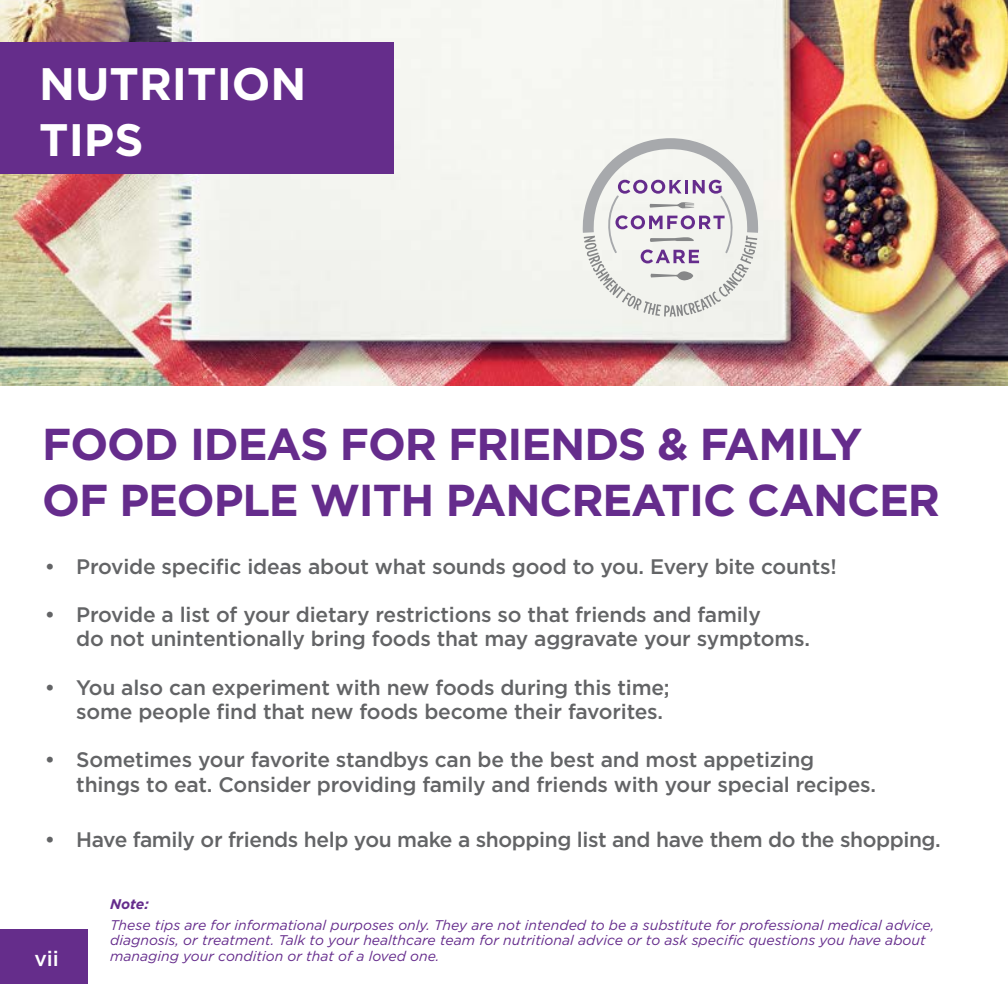
<style>
.page{position:relative;width:1008px;height:1008px;background:#fff}
.page>*{position:absolute;margin:0;border:0;box-sizing:border-box;transform-origin:0 0}
.t1{font:700 45.5px/56px "Gotham";color:#fff}
.t2{font:700 44.62px/56px "Gotham";letter-spacing:-.025em;color:#652c8c}
.t3{font:500 21px/24.5px "Gotham";letter-spacing:-.01em;color:#636466}
.t4{font:500 21px "Gotham";color:#fff}
.t5{font:italic 14px/15.8px "Gotham";color:#652c8c}
.t6{font:italic 700 14px "Gotham";color:#652c8c}
</style>
<div class="page">
<img style="left:0;top:0;width:1008px;height:386px">
<div style="left:0;top:42px;width:394px;height:131px;background:#652d8b"></div>
<div style="left:0;top:930px;width:87px;height:54px;background:#652d8b"></div>
<svg style="left:582px;top:138px;width:177px;height:179px"></svg>
<h1 class="t1" style="left:39px;top:54px;width:269px">NUTRITION<br>TIPS</h1>
<h2 class="t2" style="left:42px;top:416px;width:899px">FOOD IDEAS FOR FRIENDS &amp; FAMILY<br>OF PEOPLE WITH PANCREATIC CANCER</h2>
<p class="t3" style="left:45px;top:554px;width:794px">• Provide specific ideas about what sounds good to you. Every bite counts!</p>
<p class="t3" style="left:76px;top:602px;width:735px;text-indent:-32px">• Provide a list of your dietary restrictions so that friends and family<br>do not unintentionally bring foods that may aggravate your symptoms.</p>
<p class="t3" style="left:76px;top:674px;width:595px;text-indent:-32px">• You also can experiment with new foods during this time; some people find that new foods become their favorites.</p>
<p class="t3" style="left:76px;top:747px;width:801px;text-indent:-32px">• Sometimes your favorite standbys can be the best and most appetizing things to eat. Consider providing family and friends with your special recipes.</p>
<p class="t3" style="left:45px;top:827px;width:898px">• Have family or friends help you make a shopping list and have them do the shopping.</p>
<p class="t4" style="left:34px;top:946px;width:26px">vii</p>
<p class="t6" style="left:110px;top:896px;width:40px">Note:</p>
<p class="t5" style="left:110px;top:917px;width:826px">These tips are for informational purposes only. They are not intended to be a substitute for professional medical advice, diagnosis, or treatment. Talk to your healthcare team for nutritional advice or to ask specific questions you have about managing your condition or that of a loved one.</p>
</div>
